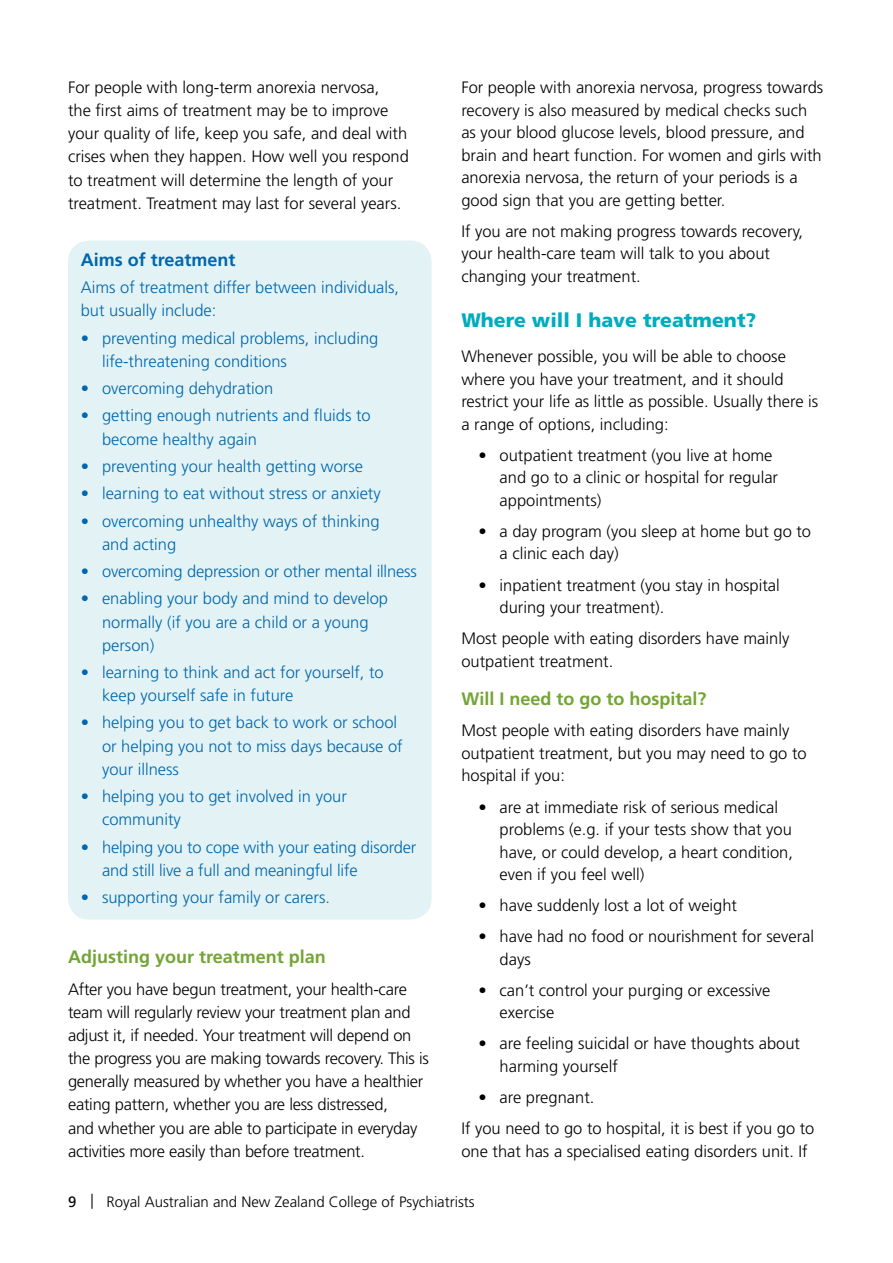
<style>
.page{position:relative;width:893px;height:1263px;background:#fff}
.page>*{position:absolute;margin:0;border:0;box-sizing:border-box;transform-origin:0 0}
.t1{font:900 19.5px "Frutiger LT Std";color:#00acbd}
.t2{font:700 18px "Frutiger LT Std";color:#73a534}
.t3{font:700 18px "Frutiger LT Std";color:#0066ad}
.t4{font:300 16.5px/22.5px "Frutiger LT Std";color:#000}
.t5{font:300 16.5px/23.1px "Frutiger LT Std";color:#0066ad}
.t6{font:300 15px "Frutiger LT Std";color:#000}
.s1{font-weight:400}
</style>
<div class="page">
<div style="left:68px;top:241px;width:364px;height:678px;background:#e3f3f5;border-radius:21px"></div>
<p class="t4" style="left:68px;top:76px;width:342px;line-height:23.1px">For people with long-term anorexia nervosa,<br>the first aims of treatment may be to improve your quality of life, keep you safe, and deal with crises when they happen. How well you respond to treatment will determine the length of your treatment. Treatment may last for several years.</p>
<p class="t3" style="left:81px;top:249px;width:156px">Aims of treatment</p>
<p class="t5" style="left:81px;top:276px;width:320px">Aims of treatment differ between individuals, but usually include:</p>
<p class="t5" style="left:102px;top:327px;width:278px;text-indent:-21px">• preventing medical problems, including life-threatening conditions</p>
<p class="t5" style="left:81px;top:377px;width:194px">• overcoming dehydration</p>
<p class="t5" style="left:102px;top:404px;width:270px;text-indent:-21px">• getting enough nutrients and fluids to become healthy again</p>
<p class="t5" style="left:81px;top:455px;width:284px">• preventing your health getting worse</p>
<p class="t5" style="left:81px;top:482px;width:301px">• learning to eat without stress or anxiety</p>
<p class="t5" style="left:102px;top:510px;width:279px;text-indent:-21px">• overcoming unhealthy ways of thinking and acting</p>
<p class="t5" style="left:81px;top:560px;width:338px">• overcoming depression or other mental illness</p>
<p class="t5" style="left:102px;top:587px;width:288px;text-indent:-21px">• enabling your body and mind to develop normally (if you are a child or a young person)</p>
<p class="t5" style="left:102px;top:661px;width:283px;text-indent:-21px">• learning to think and act for yourself, to keep yourself safe in future</p>
<p class="t5" style="left:102px;top:711px;width:302px;text-indent:-21px">• helping you to get back to work or school or helping you not to miss days because of your illness</p>
<p class="t5" style="left:102px;top:785px;width:246px;text-indent:-21px">• helping you to get involved in your community</p>
<p class="t5" style="left:102px;top:835px;width:316px;text-indent:-21px">• helping you to cope with your eating disorder and still live a full and meaningful life</p>
<p class="t5" style="left:81px;top:886px;width:251px">• supporting your family or carers.</p>
<p class="t2" style="left:68px;top:946px;width:259px">Adjusting your treatment plan</p>
<p class="t4" style="left:68px;top:978px;width:362px;line-height:23.1px">After you have begun treatment, your health-care team will regularly review your treatment plan and adjust it, if needed. Your treatment will depend on the progress you are making towards recovery. This is generally measured by whether you have a healthier eating pattern, whether you are less distressed,<br>and whether you are able to participate in everyday activities more easily than before treatment.</p>
<p class="t4" style="left:461px;top:76px;width:363px">For people with anorexia nervosa, progress towards recovery is also measured by medical checks such as your blood glucose levels, blood pressure, and brain and heart function. For women and girls with anorexia nervosa, the return of your periods is a good sign that you are getting better.</p>
<p class="t4" style="left:461px;top:220px;width:343px">If you are not making progress towards recovery, your health-care team will talk to you about changing your treatment.</p>
<p class="t1" style="left:461px;top:308px;width:297px">Where will I have treatment?</p>
<p class="t4" style="left:461px;top:345px;width:358px">Whenever possible, you will be able to choose where you have your treatment, and it should restrict your life as little as possible. Usually there is a range of options, including:</p>
<p class="t4" style="left:500px;top:444px;width:280px;text-indent:-21px">• outpatient treatment (you live at home and go to a clinic or hospital for regular appointments)</p>
<p class="t4" style="left:500px;top:520px;width:313px;text-indent:-21px">• a day program (you sleep at home but go to a clinic each day)</p>
<p class="t4" style="left:500px;top:574px;width:282px;text-indent:-21px">• inpatient treatment (you stay in hospital during your treatment).</p>
<p class="t4" style="left:461px;top:627px;width:329px">Most people with eating disorders have mainly outpatient treatment.</p>
<p class="t2" style="left:461px;top:688px;width:247px">Will I need to go to hospital?</p>
<p class="t4" style="left:461px;top:720px;width:347px">Most people with eating disorders have mainly outpatient treatment, but you may need to go to hospital if you:</p>
<p class="t4" style="left:500px;top:796px;width:295px;text-indent:-21px">• are at immediate risk of serious medical problems (e.g. if your tests show that you have, or could develop, a heart condition, even if you feel well)</p>
<p class="t4" style="left:478px;top:894px;width:260px">• have suddenly lost a lot of weight</p>
<p class="t4" style="left:500px;top:925px;width:316px;text-indent:-21px">• have had no food or nourishment for several days</p>
<p class="t4" style="left:500px;top:979px;width:272px;text-indent:-21px">• can’t control your purging or excessive exercise</p>
<p class="t4" style="left:500px;top:1033px;width:302px;text-indent:-21px">• are feeling suicidal or have thoughts about harming yourself</p>
<p class="t4" style="left:461px;top:1082px;width:355px;line-height:31px;text-indent:17px">• are pregnant.<br>If you need to go to hospital, it is best if you go to</p>
<p class="t4" style="left:461px;top:1140px;width:348px">one that has a specialised eating disorders unit. If</p>
<p class="t6" style="left:68px;top:1193px;width:408px"><span class="s1">9</span> | Royal Australian and New Zealand College of Psychiatrists</p>
</div>
